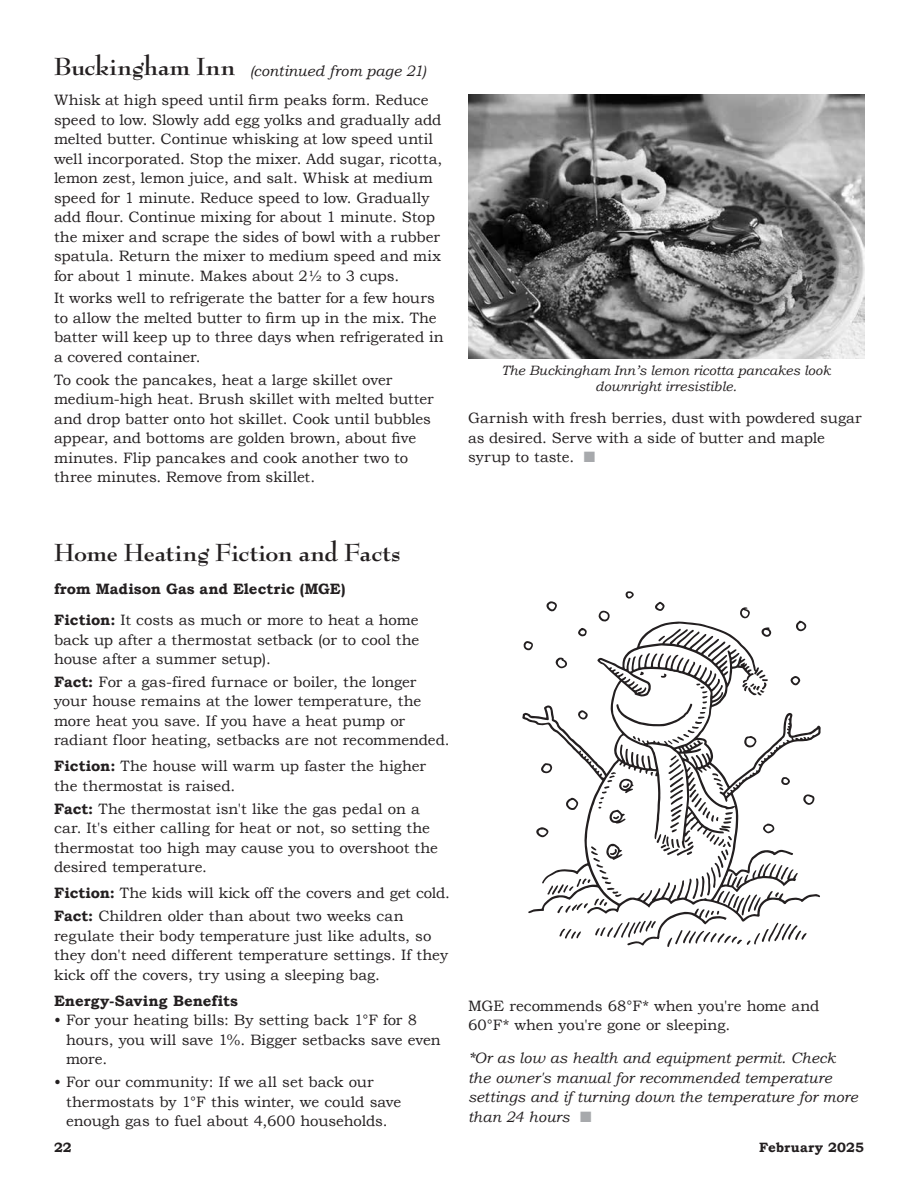
<style>
.page{position:relative;width:918px;height:1188px;background:#fff}
.page>*{position:absolute;margin:0;border:0;box-sizing:border-box;transform-origin:0 0}
.t1{font:700 27px "Bernhard Modern Std";letter-spacing:-.005em;color:#231f20}
.t2{font:15px/19.5px "Bookman Old Style";letter-spacing:-.005em;color:#231f20}
.t3{font:italic 15px/19.5px "Bookman Old Style";color:#231f20}
.t4{font:700 15px/31.2px "Bookman Old Style";letter-spacing:.005em;color:#231f20}
.t5{font:italic 13.5px/16.5px "Bookman Old Style";color:#231f20;text-align:center}
.t6{font:700 13.5px "Bookman Old Style";letter-spacing:.005em;color:#231f20}
.s1{font-family:"Bernhard Modern Std";font-weight:700;font-style:normal;font-size:27px}
.s2{color:#a7a9ac}
.s3{font-weight:400}
.s4{font-weight:700}
</style>
<div class="page">
<img style="left:468px;top:94px;width:396px;height:264px">
<svg style="left:522px;top:621px;width:299px;height:293px"></svg>
<svg style="left:744px;top:736px;width:13px;height:12px"></svg>
<svg style="left:598px;top:610px;width:12px;height:12px"></svg>
<svg style="left:555px;top:657px;width:13px;height:11px"></svg>
<svg style="left:796px;top:621px;width:10px;height:10px"></svg>
<svg style="left:546px;top:601px;width:11px;height:11px"></svg>
<svg style="left:761px;top:627px;width:10px;height:10px"></svg>
<svg style="left:740px;top:607px;width:10px;height:12px"></svg>
<svg style="left:708px;top:642px;width:18px;height:15px"></svg>
<svg style="left:790px;top:676px;width:10px;height:9px"></svg>
<svg style="left:578px;top:710px;width:10px;height:9px"></svg>
<svg style="left:523px;top:641px;width:10px;height:9px"></svg>
<svg style="left:655px;top:602px;width:10px;height:9px"></svg>
<svg style="left:578px;top:628px;width:9px;height:8px"></svg>
<svg style="left:625px;top:591px;width:9px;height:8px"></svg>
<svg style="left:658px;top:636px;width:7px;height:5px"></svg>
<svg style="left:742px;top:670px;width:26px;height:25px"></svg>
<svg style="left:616px;top:671px;width:92px;height:73px"></svg>
<svg style="left:536px;top:755px;width:279px;height:192px"></svg>
<p class="t3" style="left:54px;top:61px;width:374px"><span class="s1">Buckingham Inn</span> (continued from page 21)</p>
<p class="t2" style="left:54px;top:90px;width:390px">Whisk at high speed until firm peaks form. Reduce speed to low. Slowly add egg yolks and gradually add melted butter. Continue whisking at low speed until well incorporated. Stop the mixer. Add sugar, ricotta, lemon zest, lemon juice, and salt. Whisk at medium speed for 1 minute. Reduce speed to low. Gradually add flour. Continue mixing for about 1 minute. Stop the mixer and scrape the sides of bowl with a rubber spatula. Return the mixer to medium speed and mix for about 1 minute. Makes about 2½ to 3 cups.</p>
<p class="t2" style="left:54px;top:289px;width:391px">It works well to refrigerate the batter for a few hours to allow the melted butter to firm up in the mix. The batter will keep up to three days when refrigerated in a covered container.</p>
<p class="t2" style="left:54px;top:370px;width:381px">To cook the pancakes, heat a large skillet over medium-high heat. Brush skillet with melted butter and drop batter onto hot skillet. Cook until bubbles appear, and bottoms are golden brown, about five minutes. Flip pancakes and cook another two to three minutes. Remove from skillet.</p>
<p class="t5" style="left:501px;top:362px;width:331px">The Buckingham Inn’s lemon ricotta pancakes look downright irresistible.</p>
<p class="t2" style="left:468px;top:408px;width:395px">Garnish with fresh berries, dust with powdered sugar as desired. Serve with a side of butter and maple syrup to taste. <span class="s2">■</span></p>
<h1 class="t1" style="left:54px;top:538px;width:348px">Home Heating Fiction and Facts</h1>
<p class="t4" style="left:54px;top:573px;width:366px">from Madison Gas and Electric (MGE)<br>Fiction: <span class="s3">It costs as much or more to heat a home</span></p>
<p class="t2" style="left:54px;top:630px;width:367px">back up after a thermostat setback (or to cool the house after a summer setup).</p>
<p class="t2" style="left:54px;top:672px;width:397px"><span class="s4">Fact:</span> For a gas-fired furnace or boiler, the longer your house remains at the lower temperature, the more heat you save. If you have a heat pump or radiant floor heating, setbacks are not recommended.</p>
<p class="t2" style="left:54px;top:757px;width:374px"><span class="s4">Fiction:</span> The house will warm up faster the higher the thermostat is raised.</p>
<p class="t2" style="left:54px;top:799px;width:386px"><span class="s4">Fact:</span> The thermostat isn't like the gas pedal on a car. It's either calling for heat or not, so setting the thermostat too high may cause you to overshoot the desired temperature.</p>
<p class="t2" style="left:54px;top:882px;width:398px;line-height:22.8px"><span class="s4">Fiction:</span> The kids will kick off the covers and get cold.<br><span class="s4">Fact:</span> Children older than about two weeks can</p>
<p class="t2" style="left:54px;top:926px;width:396px">regulate their body temperature just like adults, so they don't need different temperature settings. If they kick off the covers, try using a sleeping bag.</p>
<p class="t4" style="left:54px;top:985px;width:186px">Energy-Saving Benefits</p>
<p class="t2" style="left:66px;top:1011px;width:376px;text-indent:-12px">• For your heating bills: By setting back 1°F for 8 hours, you will save 1%. Bigger setbacks save even more.</p>
<p class="t2" style="left:66px;top:1072px;width:337px;text-indent:-12px">• For our community: If we all set back our thermostats by 1°F this winter, we could save enough gas to fuel about 4,600 households.</p>
<p class="t2" style="left:468px;top:996px;width:353px">MGE recommends 68°F* when you're home and<br>60°F* when you're gone or sleeping.</p>
<p class="t3" style="left:468px;top:1048px;width:391px">*Or as low as health and equipment permit. Check the owner's manual for recommended temperature settings and if turning down the temperature for more than 24 hours <span class="s2">■</span></p>
<p class="t6" style="left:54px;top:1140px;width:19px">22</p>
<p class="t6" style="left:759px;top:1140px;width:106px">February 2025</p>
</div>
